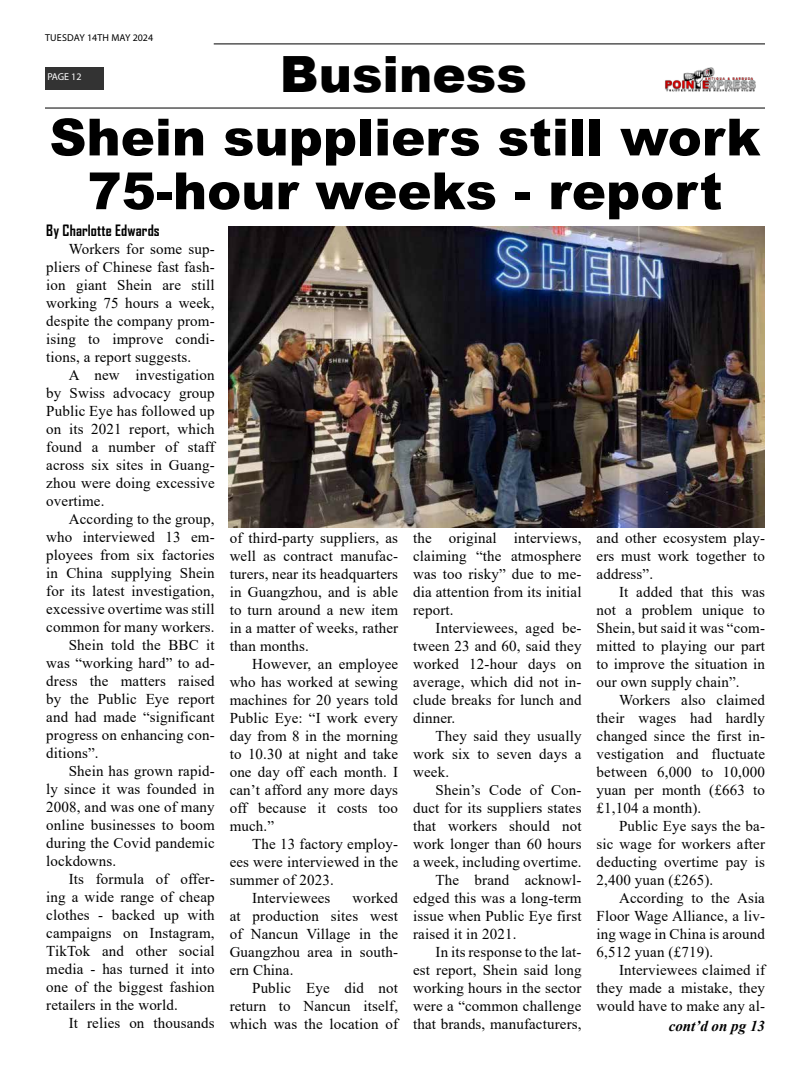
<style>
.page{position:relative;width:810px;height:1080px;background:#fff}
.page>*{position:absolute;margin:0;border:0;box-sizing:border-box;transform-origin:0 0}
.t1{font:900 51.25px/53.8px "Arial";color:#000;text-align:center}
.t2{font:900 50px "Arial";color:#000}
.t3{font:15px/18px "Times New Roman";letter-spacing:.01em;color:#000;text-align:justify}
.t4{font:700 15px "Agency FB";letter-spacing:.01em;color:#000}
.t5{font:italic 700 15px "Times New Roman";color:#000}
.t6{font:10px "Myriad Pro";letter-spacing:.01em;color:#000}
.t7{font:10px "Myriad Pro";letter-spacing:-.005em;color:#fff}
</style>
<div class="page">
<hr style="left:214px;top:43px;width:551px;height:2px;background:#333">
<div style="left:45px;top:67px;width:58px;height:22px;background:#333"></div>
<img style="left:665px;top:67px;width:91px;height:25px">
<hr style="left:45px;top:107px;width:720px;height:2px;background:#333">
<img style="left:229px;top:226px;width:536px;height:301px">
<p class="t6" style="left:45px;top:31px;width:110px">TUESDAY 14TH MAY 2024</p>
<p class="t7" style="left:47px;top:71px;width:36px">PAGE 12</p>
<h2 class="t2" style="left:280px;top:38px;width:249px">Business</h2>
<h1 class="t1" style="left:50px;top:109px;width:712px">Shein suppliers still work<br>75-hour weeks - report</h1>
<p class="t4" style="left:46px;top:222px;width:115px">By Charlotte Edwards</p>
<p class="t3" style="left:46px;top:240px;width:170px;text-indent:22px">Workers for some sup&shy;pliers of Chinese fast fash&shy;ion giant Shein are still working 75 hours a week, despite the company prom&shy;ising to improve condi&shy;tions, a report suggests.</p>
<p class="t3" style="left:46px;top:366px;width:170px;text-indent:22px">A new investigation by Swiss advocacy group Public Eye has followed up on its 2021 report, which found a number of staff across six sites in Guang&shy;zhou were doing excessive overtime.</p>
<p class="t3" style="left:69px;top:510px;width:147px">According to the group,</p>
<p class="t3" style="left:46px;top:528px;width:170px">who interviewed 13 em-</p>
<p class="t3" style="left:46px;top:546px;width:170px">ployees from six factories</p>
<p class="t3" style="left:46px;top:564px;width:170px">in China supplying Shein</p>
<p class="t3" style="left:46px;top:582px;width:170px">for its latest investigation,</p>
<p class="t3" style="left:46px;top:600px;width:170px">excessive overtime was still</p>
<p class="t3" style="left:46px;top:618px;width:170px">common for many workers.</p>
<p class="t3" style="left:69px;top:636px;width:147px">Shein told the BBC it</p>
<p class="t3" style="left:46px;top:654px;width:170px">was “working hard” to ad-</p>
<p class="t3" style="left:46px;top:672px;width:170px">dress the matters raised</p>
<p class="t3" style="left:46px;top:690px;width:170px">by the Public Eye report</p>
<p class="t3" style="left:46px;top:708px;width:170px">and had made “significant</p>
<p class="t3" style="left:46px;top:726px;width:170px">progress on enhancing con-</p>
<p class="t3" style="left:46px;top:744px;width:54px">ditions”.</p>
<p class="t3" style="left:69px;top:762px;width:147px">Shein has grown rapid-</p>
<p class="t3" style="left:46px;top:780px;width:170px">ly since it was founded in</p>
<p class="t3" style="left:46px;top:798px;width:170px">2008, and was one of many</p>
<p class="t3" style="left:46px;top:816px;width:170px">online businesses to boom</p>
<p class="t3" style="left:46px;top:834px;width:170px">during the Covid pandemic</p>
<p class="t3" style="left:46px;top:852px;width:72px">lockdowns.</p>
<p class="t3" style="left:69px;top:870px;width:147px">Its formula of offer-</p>
<p class="t3" style="left:46px;top:888px;width:170px">ing a wide range of cheap</p>
<p class="t3" style="left:46px;top:906px;width:170px">clothes - backed up with</p>
<p class="t3" style="left:46px;top:924px;width:170px">campaigns on Instagram,</p>
<p class="t3" style="left:46px;top:942px;width:170px">TikTok and other social</p>
<p class="t3" style="left:46px;top:960px;width:170px">media - has turned it into</p>
<p class="t3" style="left:46px;top:978px;width:170px">one of the biggest fashion</p>
<p class="t3" style="left:46px;top:996px;width:133px">retailers in the world.</p>
<p class="t3" style="left:69px;top:1014px;width:147px">It relies on thousands</p>
<p class="t3" style="left:230px;top:529px;width:170px">of third-party suppliers, as well as contract manufac&shy;turers, near its headquarters in Guangzhou, and is able to turn around a new item in a matter of weeks, rather than months.</p>
<p class="t3" style="left:230px;top:655px;width:170px;text-indent:22px">However, an employee who has worked at sewing machines for 20 years told Public Eye: “I work every day from 8 in the morning to 10.30 at night and take one day off each month. I can’t afford any more days off because it costs too much.”</p>
<p class="t3" style="left:252px;top:835px;width:147px">The 13 factory employ-</p>
<p class="t3" style="left:230px;top:853px;width:170px">ees were interviewed in the</p>
<p class="t3" style="left:230px;top:871px;width:106px">summer of 2023.</p>
<p class="t3" style="left:252px;top:889px;width:80px">Interviewees</p>
<p class="t3" style="left:230px;top:889px;width:170px;text-indent:123px">worked at production sites west of Nancun Village in the Guangzhou area in south&shy;ern China.</p>
<p class="t3" style="left:230px;top:979px;width:170px;text-indent:22px">Public Eye did not return to Nancun itself, which was the location of</p>
<p class="t3" style="left:413px;top:529px;width:170px">the original interviews, claiming “the atmosphere was too risky” due to me&shy;dia attention from its initial report.</p>
<p class="t3" style="left:413px;top:619px;width:170px;text-indent:22px">Interviewees, aged be&shy;tween 23 and 60, said they worked 12-hour days on average, which did not in&shy;clude breaks for lunch and dinner.</p>
<p class="t3" style="left:413px;top:727px;width:170px;text-indent:22px">They said they usually work six to seven days a week.</p>
<p class="t3" style="left:436px;top:781px;width:147px">Shein’s Code of Con-</p>
<p class="t3" style="left:413px;top:799px;width:170px">duct for its suppliers states</p>
<p class="t3" style="left:413px;top:817px;width:170px">that workers should not</p>
<p class="t3" style="left:413px;top:835px;width:170px">work longer than 60 hours</p>
<p class="t3" style="left:413px;top:853px;width:170px">a week, including overtime.</p>
<p class="t3" style="left:436px;top:871px;width:147px">The brand acknowl-</p>
<p class="t3" style="left:413px;top:889px;width:170px">edged this was a long-term</p>
<p class="t3" style="left:413px;top:907px;width:170px">issue when Public Eye first</p>
<p class="t3" style="left:413px;top:925px;width:105px">raised it in 2021.</p>
<p class="t3" style="left:436px;top:943px;width:147px">In its response to the lat-</p>
<p class="t3" style="left:413px;top:961px;width:170px">est report, Shein said long</p>
<p class="t3" style="left:413px;top:979px;width:170px">working hours in the sector</p>
<p class="t3" style="left:413px;top:997px;width:170px">were a “common challenge</p>
<p class="t3" style="left:413px;top:1015px;width:170px">that brands, manufacturers,</p>
<p class="t3" style="left:597px;top:529px;width:170px">and other ecosystem play&shy;ers must work together to address”.</p>
<p class="t3" style="left:597px;top:583px;width:170px;text-indent:22px">It added that this was not a problem unique to Shein, but said it was “com&shy;mitted to playing our part to improve the situation in our own supply chain”.</p>
<p class="t3" style="left:597px;top:691px;width:170px;text-indent:22px">Workers also claimed their wages had hardly changed since the first in&shy;vestigation and fluctuate between 6,000 to 10,000 yuan per month (£663 to £1,104 a month).</p>
<p class="t3" style="left:597px;top:817px;width:170px;text-indent:22px">Public Eye says the ba&shy;sic wage for workers after deducting overtime pay is 2,400 yuan (£265).</p>
<p class="t3" style="left:597px;top:889px;width:170px;text-indent:22px">According to the Asia Floor Wage Alliance, a liv&shy;ing wage in China is around 6,512 yuan (£719).</p>
<p class="t3" style="left:597px;top:961px;width:170px;text-indent:22px">Interviewees claimed if they made a mistake, they would have to make any al-</p>
<p class="t5" style="left:669px;top:1016px;width:98px">cont’d on pg 13</p>
</div>
